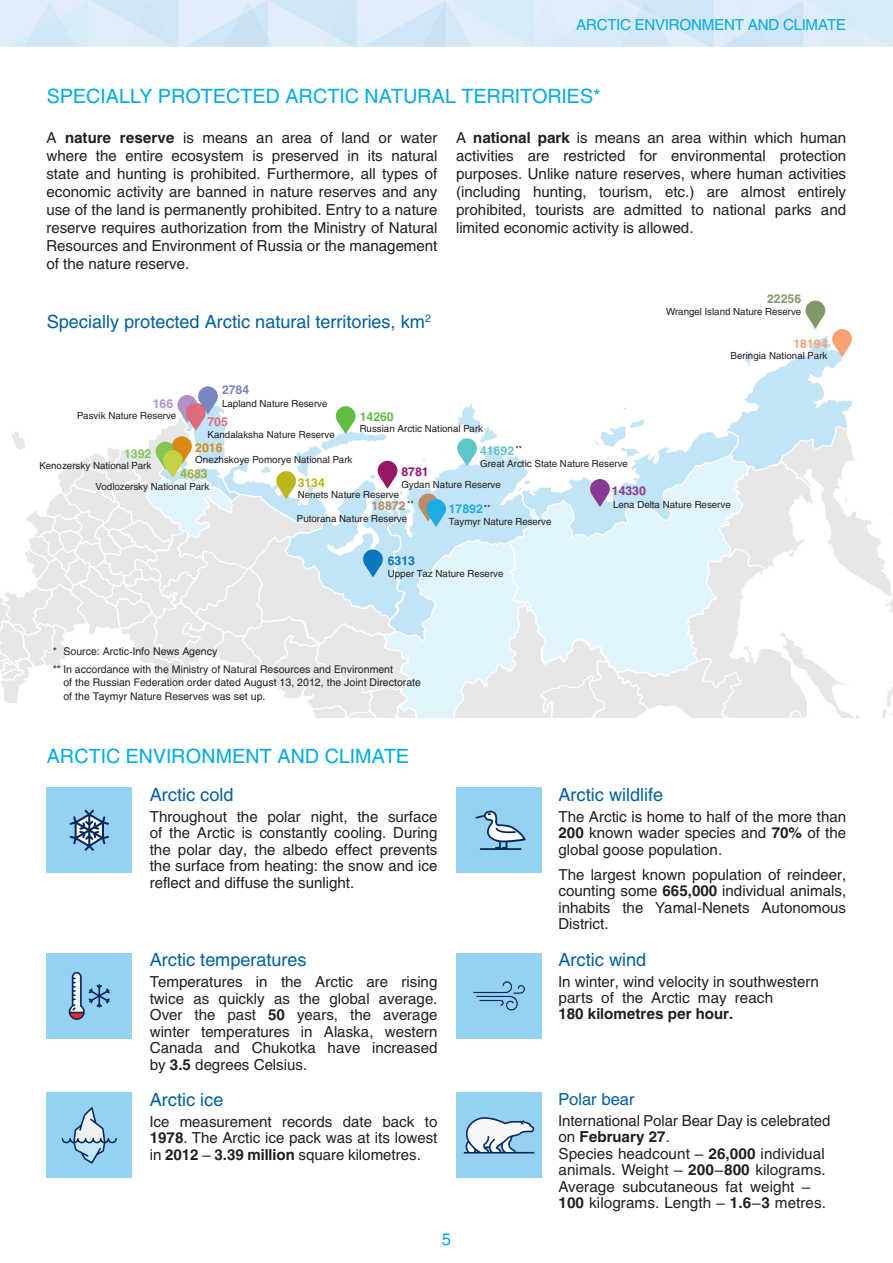
<style>
.page{position:relative;width:893px;height:1263px;background:#fff}
.page>*{position:absolute;margin:0;border:0;box-sizing:border-box;transform-origin:0 0}
.t1{font:19.5px "Helios";letter-spacing:.01em;color:#00abe7}
.t2{font:18px "Helios";color:#0060a2}
.t3{font:16.5px "Helios";color:#0060a2}
.t4{font:16.5px "Helios";color:#00abe7}
.t5{font:15px/16.5px "Helios";color:#231f20;text-align:justify}
.t6{font:15px "Helios";letter-spacing:-.01em;color:#00abe7}
.t7{font:700 15px "Helios";color:#231f20}
.t8{font:700 12.15px "Helios";color:#7f9a66}
.t9{font:700 12.15px "Helios";color:#893895}
.t10{font:700 12.15px "Helios";color:#5dc6cb}
.t11{font:700 12.15px "Helios";color:#63bc46}
.t12{font:700 12.15px "Helios";color:#bc8c66}
.t13{font:700 12.15px "Helios";color:#1dace3}
.t14{font:700 12.15px "Helios";color:#f8a273}
.t15{font:700 12.15px "Helios";color:#981765}
.t16{font:700 12.15px "Helios";color:#83c556}
.t17{font:700 12.15px "Helios";color:#b9b71c}
.t18{font:700 12.15px "Helios";color:#a0ae36}
.t19{font:700 12.15px "Helios";color:#d88a15}
.t20{font:700 12.15px "Helios";color:#7887c3}
.t21{font:700 12.15px "Helios";color:#0976bd}
.t22{font:700 12.15px "Helios";color:#ae93c5}
.t23{font:700 12.15px "Helios";color:#dc6c7b}
.t24{font:10.5px/17.7px "Helios";color:#231f20}
.t25{font:9.75px/21px "Helios";color:#231f20}
.t26{font:8.55px "Helios";color:#231f20}
.s1{font-weight:700}
</style>
<div class="page">
<svg style="left:0;top:0;width:893px;height:47px;background:#d9eaf7"></svg>
<svg style="left:0;top:301px;width:893px;height:416px"></svg>
<div style="left:47px;top:953px;width:85px;height:85px;background:#95d2f2"></div>
<svg style="left:69px;top:972px;width:41px;height:48px"></svg>
<div style="left:47px;top:1093px;width:85px;height:85px;background:#95d2f2"></div>
<svg style="left:62px;top:1107px;width:55px;height:57px"></svg>
<div style="left:47px;top:788px;width:85px;height:85px;background:#95d2f2"></div>
<svg style="left:69px;top:810px;width:40px;height:41px"></svg>
<div style="left:457px;top:953px;width:85px;height:85px;background:#95d2f2"></div>
<svg style="left:473px;top:981px;width:52px;height:30px"></svg>
<div style="left:457px;top:788px;width:85px;height:85px;background:#95d2f2"></div>
<svg style="left:475px;top:811px;width:51px;height:39px"></svg>
<div style="left:457px;top:1093px;width:85px;height:85px;background:#95d2f2"></div>
<svg style="left:464px;top:1117px;width:71px;height:36px"></svg>
<p class="t6" style="left:576px;top:15px;width:271px">ARCTIC ENVIRONMENT AND CLIMATE</p>
<h1 class="t1" style="left:47px;top:84px;width:555px">SPECIALLY PROTECTED ARCTIC NATURAL TERRITORIES*</h1>
<p class="t5" style="left:46px;top:129px;width:393px;line-height:18px">A <span class="s1">nature reserve</span> is means an area of land or water where the entire ecosystem is preserved in its natural state and hunting is prohibited. Furthermore, all types of economic activity are banned in nature reserves and any use of the land is permanently prohibited. Entry to a nature reserve requires authorization from the Ministry of Natural Resources and Environment of Russia or the management of the nature reserve.</p>
<p class="t5" style="left:456px;top:129px;width:392px;line-height:18px">A <span class="s1">national park</span> is means an area within which human activities are restricted for environmental protection purposes. Unlike nature reserves, where human activities (including hunting, tourism, etc.) are almost entirely prohibited, tourists are admitted to national parks and limited economic activity is allowed.</p>
<p class="t2" style="left:47px;top:310px;width:386px">Specially protected Arctic natural territories, km<sup>2</sup></p>
<p class="t22" style="left:153px;top:396px;width:22px">166</p>
<p class="t25" style="left:77px;top:404px;width:101px">Pasvik Nature Reserve</p>
<p class="t20" style="left:222px;top:382px;width:29px">2784</p>
<p class="t25" style="left:222px;top:392px;width:107px">Lapland Nature Reserve</p>
<p class="t25" style="left:207px;top:424px;width:129px">Kandalaksha Nature Reserve</p>
<p class="t23" style="left:207px;top:413px;width:22px">705</p>
<p class="t11" style="left:360px;top:409px;width:36px">14260</p>
<p class="t25" style="left:360px;top:418px;width:125px">Russian Arctic National Park</p>
<p class="t8" style="left:767px;top:291px;width:36px">22256</p>
<p class="t25" style="left:666px;top:300px;width:137px">Wrangel Island Nature Reserve</p>
<p class="t25" style="left:731px;top:345px;width:98px">Beringia National Park</p>
<p class="t14" style="left:793px;top:336px;width:36px">18194</p>
<p class="t19" style="left:195px;top:439px;width:29px">2016</p>
<p class="t26" style="left:515px;top:444px;width:8px">**</p>
<p class="t10" style="left:480px;top:443px;width:36px">41692</p>
<p class="t16" style="left:124px;top:446px;width:29px">1392</p>
<p class="t25" style="left:195px;top:449px;width:159px">Onezhskoye Pomorye National Park</p>
<p class="t25" style="left:480px;top:452px;width:149px">Great Arctic State Nature Reserve</p>
<p class="t25" style="left:95px;top:455px;width:115px;text-indent:-56px">Kenozersky National Park<br>Vodlozersky National Park</p>
<p class="t15" style="left:401px;top:464px;width:29px">8781</p>
<p class="t18" style="left:181px;top:466px;width:29px">4683</p>
<p class="t17" style="left:298px;top:475px;width:29px">3134</p>
<p class="t25" style="left:401px;top:473px;width:101px">Gydan Nature Reserve</p>
<p class="t25" style="left:297px;top:508px;width:112px">Putorana Nature Reserve</p>
<p class="t9" style="left:612px;top:483px;width:36px">14330</p>
<p class="t25" style="left:298px;top:484px;width:103px">Nenets Nature Reserve</p>
<p class="t25" style="left:613px;top:493px;width:119px">Lena Delta Nature Reserve</p>
<p class="t26" style="left:407px;top:499px;width:8px">**</p>
<p class="t12" style="left:371px;top:498px;width:36px">18872</p>
<p class="t13" style="left:449px;top:501px;width:36px">17892</p>
<p class="t26" style="left:484px;top:502px;width:8px">**</p>
<p class="t25" style="left:449px;top:511px;width:104px">Taymyr Nature Reserve</p>
<p class="t21" style="left:388px;top:553px;width:29px">6313</p>
<p class="t25" style="left:388px;top:563px;width:117px">Upper Taz Nature Reserve</p>
<p class="t24" style="left:53px;top:642px;width:342px">* Source: Arctic-Info News Agency<br>** In accordance with the Ministry of Natural Resources and Environment</p>
<p class="t24" style="left:63px;top:675px;width:359px;line-height:13.5px">of the Russian Federation order dated August 13, 2012, the Joint Directorate of the Taymyr Nature Reserves was set up.</p>
<h1 class="t1" style="left:47px;top:743px;width:364px">ARCTIC ENVIRONMENT AND CLIMATE</h1>
<p class="t2" style="left:150px;top:783px;width:85px">Arctic cold</p>
<p class="t5" style="left:150px;top:807px;width:289px">Throughout the polar night, the surface of the Arctic is constantly cooling. During the polar day, the albedo effect prevents the surface from heating: the snow and ice reflect and diffuse the sunlight.</p>
<p class="t2" style="left:150px;top:949px;width:158px">Arctic temperatures</p>
<p class="t5" style="left:150px;top:973px;width:289px">Temperatures in the Arctic are rising twice as quickly as the global average.<br>Over the past <span class="s1">50</span> years, the average winter temperatures in Alaska, western Canada and Chukotka have increased by <span class="s1">3.5</span> degrees Celsius.</p>
<p class="t2" style="left:150px;top:1088px;width:75px">Arctic ice</p>
<p class="t5" style="left:150px;top:1112px;width:289px">Ice measurement records date back to <span class="s1">1978</span>. The Arctic ice pack was at its lowest in <span class="s1">2012</span> – <span class="s1">3.39 million</span> square kilometres.</p>
<p class="t4" style="left:442px;top:1229px;width:11px">5</p>
<p class="t2" style="left:558px;top:783px;width:106px">Arctic wildlife</p>
<p class="t5" style="left:558px;top:807px;width:289px">The Arctic is home to half of the more than <span class="s1">200</span> known wader species and <span class="s1">70%</span> of the global goose population.</p>
<p class="t5" style="left:558px;top:865px;width:289px">The largest known population of reindeer, counting some <span class="s1">665,000</span> individual animals, inhabits the Yamal-Nenets Autonomous District.</p>
<p class="t2" style="left:558px;top:949px;width:89px">Arctic wind</p>
<p class="t5" style="left:558px;top:973px;width:262px">In winter, wind velocity in southwestern parts of the Arctic may reach</p>
<p class="t7" style="left:558px;top:1004px;width:176px">180 kilometres per hour.</p>
<p class="t3" style="left:558px;top:1088px;width:78px">Polar bear</p>
<p class="t5" style="left:558px;top:1111px;width:274px;text-align:left">International Polar Bear Day is celebrated on <span class="s1">February 27</span>.<br>Species headcount – <span class="s1">26,000</span> individual animals. Weight – <span class="s1">200</span> – <span class="s1">800</span> kilograms.<br>Average subcutaneous fat weight – <span class="s1">100</span> kilograms. Length – <span class="s1">1.6</span> – <span class="s1">3</span> metres.</p>
</div>
